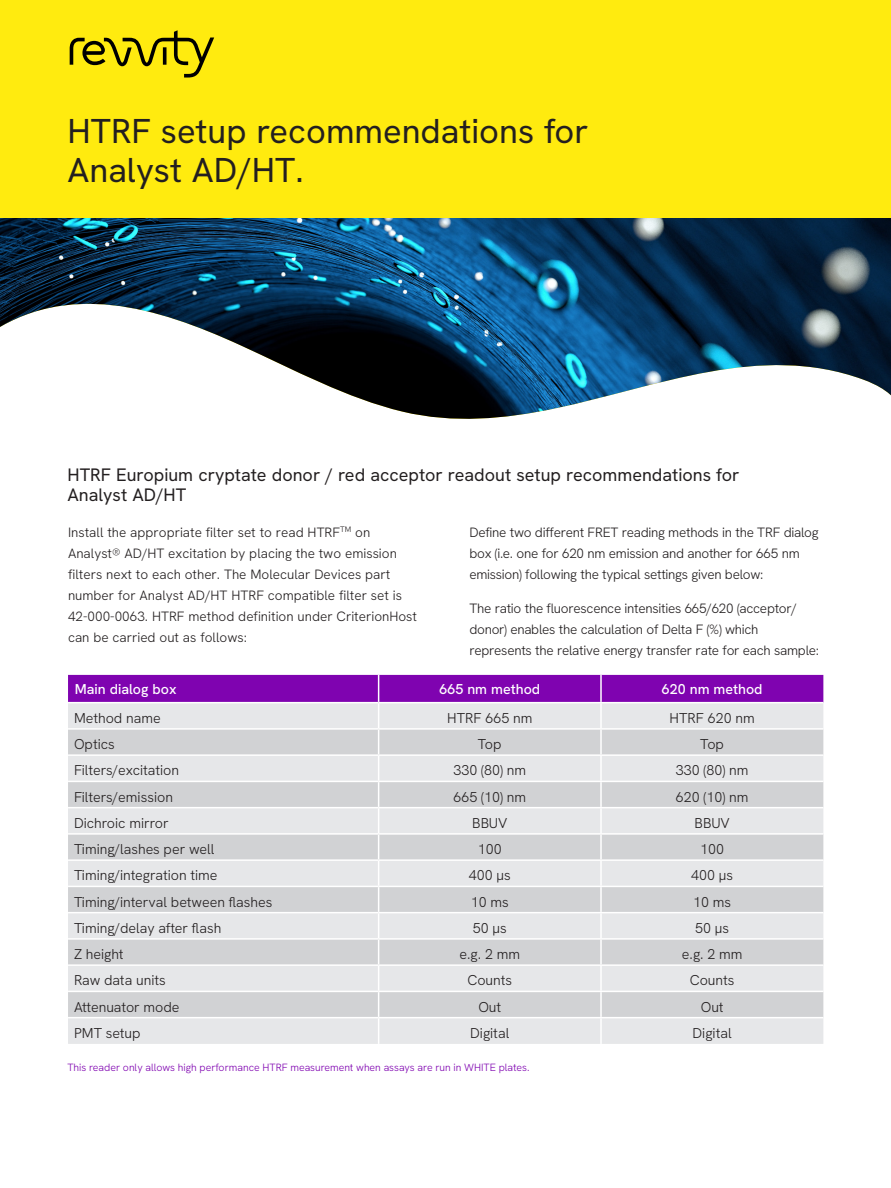
<style>
.page{position:relative;width:891px;height:1188px;background:#fff}
.page>*{position:absolute;margin:0;border:0;box-sizing:border-box;transform-origin:0 0}
.Intro_Head{font:34.5px/39px "Hanken Grotesk";color:#231f20}
.Intro_Subhead{font:18px/20.2px "Hanken Grotesk";color:#231f20}
.t1{font:300 14.25px "Hanken Grotesk";color:#231f20}
.t2{font:500 14.25px "Hanken Grotesk";color:#fff}
.t3{font:300 13.5px/21px "Hanken Grotesk";letter-spacing:-.02em;color:#231f20}
.t4{font:300 13.5px/21px "Hanken Grotesk";color:#231f20}
.t5{font:300 10.5px "Hanken Grotesk";color:#7f03b0}
</style>
<div class="page">
<img style="left:0;top:218px;width:891px;height:201px">
<div style="left:0;top:0;width:891px;height:218px;background:#ffeb0f"></div>
<svg style="left:70px;top:30px;width:144px;height:48px"></svg>
<svg style="left:68px;top:675px;width:755px;height:369px;background:#d7cfdd"></svg>
<hr style="left:601px;top:1017px;width:222px;height:1px;background:#fff">
<hr style="left:600px;top:1018px;width:2px;height:26px;background:#fff">
<p class="Intro_Head" style="left:68px;top:110px;width:523px">HTRF setup recommendations for<br>Analyst AD/HT.</p>
<p class="Intro_Subhead" style="left:68px;top:464px;width:674px">HTRF Europium cryptate donor / red acceptor readout setup recommendations for<br>Analyst AD/HT</p>
<p class="t4" style="left:68px;top:521px;width:351px">Install the appropriate filter set to read HTRF<sup>TM</sup> on Analyst® AD/HT excitation by placing the two emission filters next to each other. The Molecular Devices part number for Analyst AD/HT HTRF compatible filter set is 42-000-0063. HTRF method definition under CriterionHost can be carried out as follows:</p>
<p class="t3" style="left:469px;top:521px;width:351px">Define two different FRET reading methods in the TRF dialog box (i.e. one for 620 nm emission and another for 665 nm emission) following the typical settings given below:</p>
<p class="t3" style="left:469px;top:598px;width:351px">The ratio the fluorescence intensities 665/620 (acceptor/ donor) enables the calculation of Delta F (%) which represents the relative energy transfer rate for each sample:</p>
<p class="t2" style="left:75px;top:680px;width:103px">Main dialog box</p>
<p class="t2" style="left:439px;top:680px;width:102px">665 nm method</p>
<p class="t2" style="left:662px;top:680px;width:102px">620 nm method</p>
<p class="t1" style="left:74px;top:709px;width:88px">Method name</p>
<p class="t1" style="left:447px;top:709px;width:87px">HTRF 665 nm</p>
<p class="t1" style="left:670px;top:709px;width:87px">HTRF 620 nm</p>
<p class="t1" style="left:74px;top:735px;width:42px">Optics</p>
<p class="t1" style="left:478px;top:735px;width:25px">Top</p>
<p class="t1" style="left:700px;top:735px;width:25px">Top</p>
<p class="t1" style="left:74px;top:761px;width:107px">Filters/excitation</p>
<p class="t1" style="left:454px;top:761px;width:74px">330 (80) nm</p>
<p class="t1" style="left:676px;top:761px;width:74px">330 (80) nm</p>
<p class="t1" style="left:74px;top:788px;width:100px">Filters/emission</p>
<p class="t1" style="left:454px;top:788px;width:74px">665 (10) nm</p>
<p class="t1" style="left:676px;top:788px;width:74px">620 (10) nm</p>
<p class="t1" style="left:74px;top:814px;width:96px">Dichroic mirror</p>
<p class="t1" style="left:472px;top:814px;width:37px">BBUV</p>
<p class="t1" style="left:695px;top:814px;width:37px">BBUV</p>
<p class="t1" style="left:74px;top:840px;width:142px">Timing/lashes per well</p>
<p class="t1" style="left:478px;top:840px;width:25px">100</p>
<p class="t1" style="left:700px;top:840px;width:25px">100</p>
<p class="t1" style="left:74px;top:866px;width:145px">Timing/integration time</p>
<p class="t1" style="left:469px;top:866px;width:43px">400 µs</p>
<p class="t1" style="left:691px;top:866px;width:43px">400 µs</p>
<p class="t1" style="left:74px;top:893px;width:200px">Timing/interval between flashes</p>
<p class="t1" style="left:471px;top:893px;width:40px">10 ms</p>
<p class="t1" style="left:693px;top:893px;width:40px">10 ms</p>
<p class="t1" style="left:74px;top:919px;width:149px">Timing/delay after flash</p>
<p class="t1" style="left:473px;top:919px;width:35px">50 µs</p>
<p class="t1" style="left:695px;top:919px;width:35px">50 µs</p>
<p class="t1" style="left:74px;top:945px;width:51px">Z height</p>
<p class="t1" style="left:460px;top:945px;width:62px">e.g. 2 mm</p>
<p class="t1" style="left:682px;top:945px;width:62px">e.g. 2 mm</p>
<p class="t1" style="left:74px;top:971px;width:93px">Raw data units</p>
<p class="t1" style="left:468px;top:971px;width:46px">Counts</p>
<p class="t1" style="left:690px;top:971px;width:46px">Counts</p>
<p class="t1" style="left:74px;top:998px;width:107px">Attenuator mode</p>
<p class="t1" style="left:478px;top:998px;width:24px">Out</p>
<p class="t1" style="left:701px;top:998px;width:24px">Out</p>
<p class="t1" style="left:74px;top:1024px;width:68px">PMT setup</p>
<p class="t1" style="left:470px;top:1024px;width:41px">Digital</p>
<p class="t1" style="left:693px;top:1024px;width:41px">Digital</p>
<p class="t5" style="left:68px;top:1060px;width:464px">This reader only allows high performance HTRF measurement when assays are run in WHITE plates.</p>
</div>
